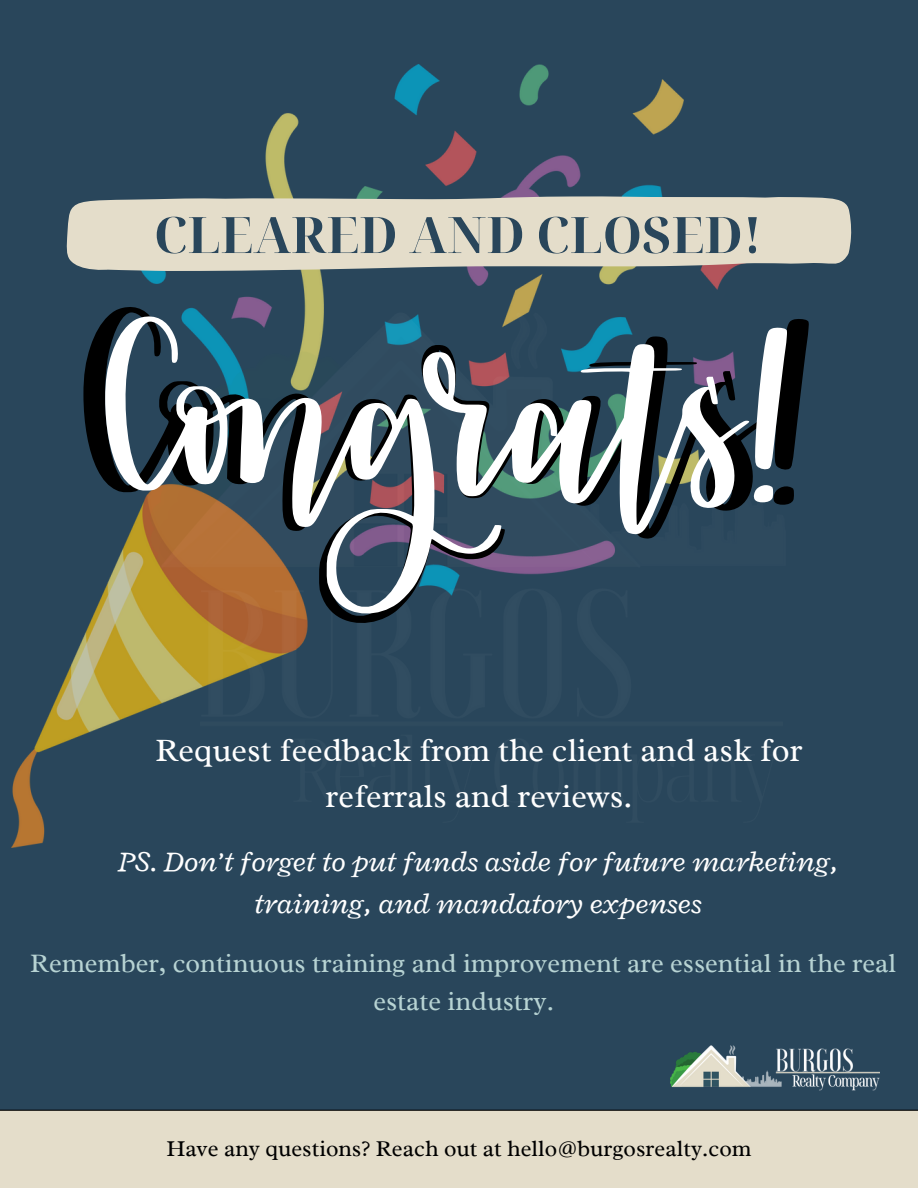
<style>
.page{position:relative;width:918px;height:1188px;background:#29465b}
.page>*{position:absolute;margin:0;border:0;box-sizing:border-box;transform-origin:0 0}
.t1{font:700 50.25px "Noto Serif Display";color:#29465b}
.t2{font:33px/46.2px "Radley";color:#fff;text-align:center}
.t3{font:italic 30px/41.7px "Radley";color:#fff;text-align:center}
.t4{font:27px/37.2px "Radley";color:#b7d3d3;text-align:center}
.t5{font:22.95px "Radley";color:#000}
</style>
<div class="page">
<img style="left:11px;top:65px;width:673px;height:783px">
<img style="left:84px;top:271px;width:645px;height:577px">
<img style="left:670px;top:1045px;width:209px;height:46px">
<div style="left:0;top:1110px;width:918px;height:78px;background:#e4ddca"></div>
<hr style="left:0;top:1110px;width:918px;height:1px;background:#000">
<svg style="left:67px;top:196px;width:784px;height:75px;background:#d4d0c0"></svg>
<svg style="left:83px;top:307px;width:422px;height:316px"></svg>
<svg style="left:502px;top:336px;width:253px;height:204px"></svg>
<svg style="left:105px;top:316px;width:397px;height:297px"></svg>
<svg style="left:755px;top:319px;width:54px;height:151px"></svg>
<svg style="left:421px;top:344px;width:329px;height:191px"></svg>
<svg style="left:753px;top:485px;width:41px;height:20px"></svg>
<p class="t1" style="left:154px;top:199px;width:610px">CLEARED AND CLOSED!</p>
<p class="t2" style="left:155px;top:727px;width:649px">Request feedback from the client and ask for referrals and reviews.</p>
<p class="t3" style="left:119px;top:840px;width:721px">PS. Don’t forget to put funds aside for future marketing, training, and mandatory expenses</p>
<p class="t4" style="left:30px;top:945px;width:868px">Remember, continuous training and improvement are essential in the real estate industry.</p>
<p class="t5" style="left:166px;top:1134px;width:586px">Have any questions? Reach out at hello@burgosrealty.com</p>
</div>
